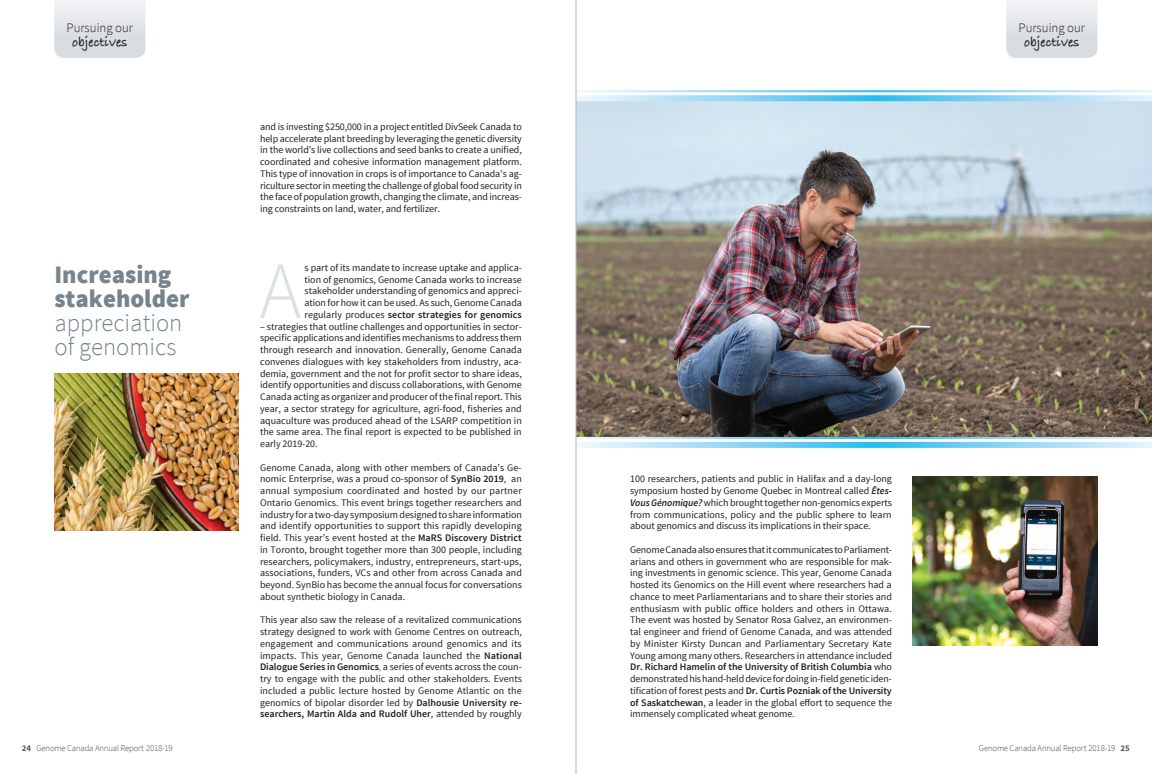
<style>
.page{position:relative;width:1152px;height:774px;background:#fff}
.page>*{position:absolute;margin:0;border:0;box-sizing:border-box;transform-origin:0 0}
.t1{font:300 81.3px "Source Sans Pro";color:#dae0e4}
.t2{font:300 25px/24px "Source Sans Pro";color:#76848f}
.t3{font:900 25px/24px "Source Sans Pro";color:#76848f}
.t4{font:700 14px "Bradley Hand ITC";color:#231f20}
.t5{font:300 13px "Source Sans Pro";color:#231f20}
.t6{font:10px/11.7px "Source Sans Pro";letter-spacing:-.005em;color:#231f20;text-align:justify}
.t7{font:300 8.8px "Source Sans Pro";letter-spacing:-.02em;color:#4b4c4d}
.s1{font-weight:600}
.s2{font-weight:300}
.s3{font-weight:600;font-style:italic}
.s4{font-weight:700;color:#57585a}
</style>
<div class="page">
<img style="left:54px;top:374px;width:185px;height:157px">
<img style="left:577px;top:101px;width:575px;height:336px">
<svg style="left:577px;top:95px;width:575px;height:6px;background:#93d9f5"></svg>
<img style="left:913px;top:476px;width:185px;height:169px">
<svg style="left:54px;top:0;width:91px;height:58px;background:#e0e5e8"></svg>
<svg style="left:1006px;top:0;width:91px;height:58px;background:#e0e5e8"></svg>
<svg style="left:577px;top:442px;width:575px;height:6px;background:#91d8f5"></svg>
<hr style="left:576px;top:0;width:1px;height:774px;background:#b0b9c1">
<h3 class="t5" style="left:67px;top:20px;width:68px">Pursuing our</h3>
<h3 class="t4" style="left:72px;top:34px;width:57px">objectives</h3>
<h2 class="t3" style="left:54px;top:264px;width:136px">Increasing stakeholder</h2>
<h2 class="t2" style="left:54px;top:311px;width:130px">appreciation of genomics</h2>
<p class="t6" style="left:260px;top:121px;width:263px">and is investing $250,000 in a project entitled DivSeek Canada to help accelerate plant breeding by leveraging the genetic diversity in the world’s live collections and seed banks to create a unified, coordinated and cohesive information management platform.<br>This type of innovation in crops is of importance to Canada’s ag&shy;riculture sector in meeting the challenge of global food security in the face of population growth, changing the climate, and increas&shy;ing constraints on land, water, and fertilizer.</p>
<h1 class="t1" style="left:259px;top:242px;width:43px">A</h1>
<p class="t6" style="left:305px;top:262px;width:219px">s part of its mandate to increase uptake and applica&shy;tion of genomics, Genome Canada works to increase stakeholder understanding of genomics and appreci&shy;ation for how it can be used. As such, Genome Canada regularly produces <span class="s1">sector strategies for genomics</span></p>
<p class="t6" style="left:260px;top:321px;width:263px">– strategies that outline challenges and opportunities in sector&shy;specific applications and identifies mechanisms to address them through research and innovation. Generally, Genome Canada convenes dialogues with key stakeholders from industry, aca&shy;demia, government and the not for profit sector to share ideas, identify opportunities and discuss collaborations, with Genome Canada acting as organizer and producer of the final report. This year, a sector strategy for agriculture, agri-food, fisheries and aquaculture was produced ahead of the LSARP competition in the same area. The final report is expected to be published in early 2019-20.</p>
<p class="t6" style="left:260px;top:462px;width:263px">Genome Canada, along with other members of Canada’s Ge&shy;nomic Enterprise, was a proud co-sponsor of <span class="s1">SynBio 2019</span>, an annual symposium coordinated and hosted by our partner Ontario Genomics. This event brings together researchers and industry for a two-day symposium designed to share information and identify opportunities to support this rapidly developing field. This year’s event hosted at the <span class="s1">MaRS Discovery District </span>in Toronto, brought together more than 300 people, including researchers, policymakers, industry, entrepreneurs, start-ups, associations, funders, VCs and other from across Canada and beyond. SynBio has become the annual focus for conversations about synthetic biology in Canada.</p>
<p class="t6" style="left:260px;top:615px;width:263px">This year also saw the release of a revitalized communications strategy designed to work with Genome Centres on outreach, engagement and communications around genomics and its impacts. This year, Genome Canada launched the <span class="s1">National Dialogue Series in Genomics</span><span class="s2">,</span> a series of events across the coun&shy;try to engage with the public and other stakeholders. Events included a public lecture hosted by Genome Atlantic on the genomics of bipolar disorder led by <span class="s1">Dalhousie University re&shy;searchers, Martin Alda and Rudolf Uher</span>, attended by roughly</p>
<p class="t6" style="left:630px;top:474px;width:263px">100 researchers, patients and public in Halifax and a day-long symposium hosted by Genome Quebec in Montreal called <span class="s3">Êtes-Vous Génomique?</span> which brought together non-genomics experts from communications, policy and the public sphere to learn about genomics and discuss its implications in their space.</p>
<p class="t6" style="left:630px;top:544px;width:263px">Genome Canada also ensures that it communicates to Parliament&shy;arians and others in government who are responsible for mak&shy;ing investments in genomic science. This year, Genome Canada hosted its Genomics on the Hill event where researchers had a chance to meet Parliamentarians and to share their stories and enthusiasm with public office holders and others in Ottawa.<br>The event was hosted by Senator Rosa Galvez, an environmen&shy;tal engineer and friend of Genome Canada, and was attended by Minister Kirsty Duncan and Parliamentary Secretary Kate Young among many others. Researchers in attendance included <span class="s1">Dr. Richard Hamelin of the University of British Columbia</span> who demonstrated his hand-held device for doing in-field genetic iden&shy;tification of forest pests and <span class="s1">Dr. Curtis Pozniak of the University of Saskatchewan</span>, a leader in the global effort to sequence the immensely complicated wheat genome.</p>
<h3 class="t5" style="left:1019px;top:20px;width:68px">Pursuing our</h3>
<h3 class="t4" style="left:1024px;top:34px;width:57px">objectives</h3>
<p class="t7" style="left:22px;top:743px;width:152px"><span class="s4">24</span> Genome Canada Annual Report 2018-19</p>
<p class="t7" style="left:979px;top:743px;width:152px">Genome Canada Annual Report 2018-19 <span class="s4">25</span></p>
</div>
